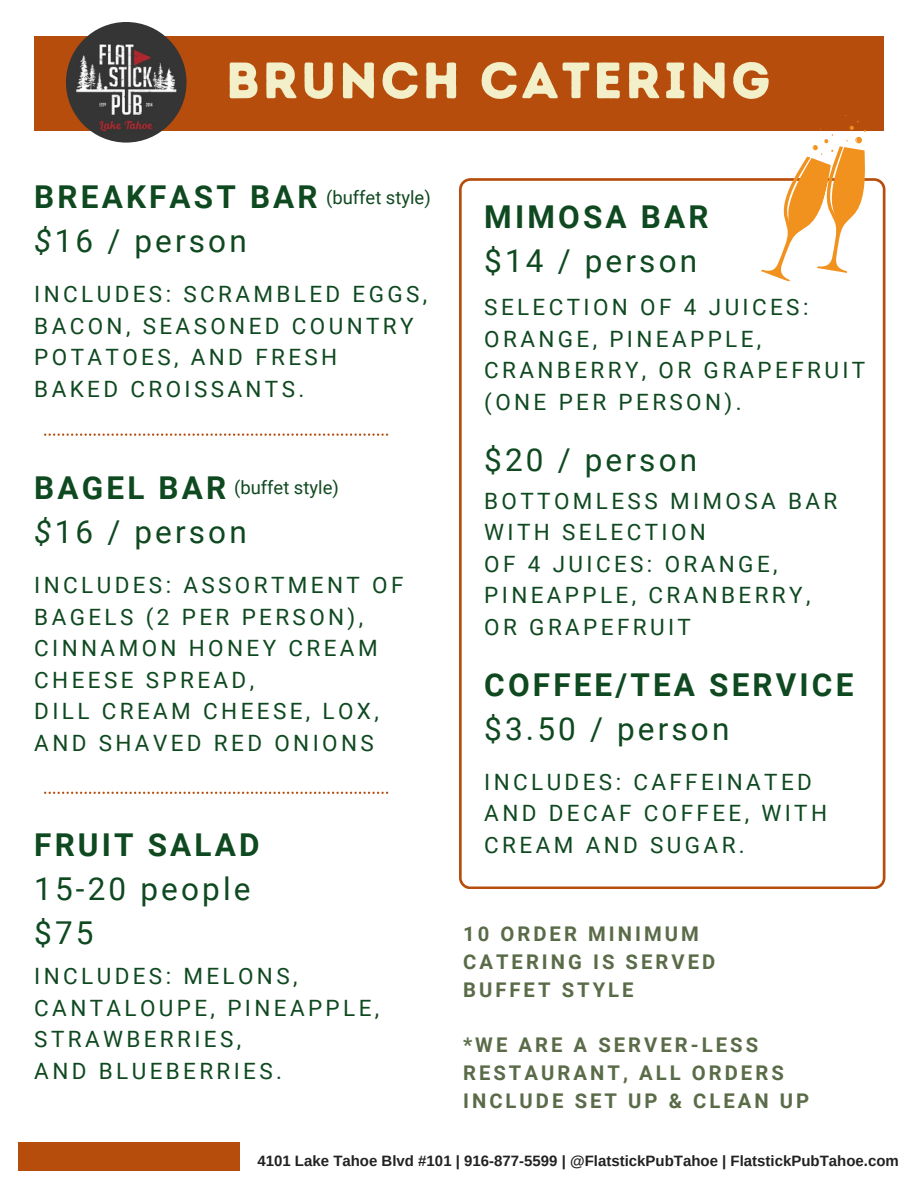
<style>
.page{position:relative;width:918px;height:1188px;background:#fff}
.page>*{position:absolute;margin:0;border:0;box-sizing:border-box;transform-origin:0 0}
.t1{font:51.15px "Intro Rust Base";letter-spacing:.06em;color:#f3efc9}
.t2{font:31.5px "Roboto";letter-spacing:.1em;color:#0f4920}
.t3{font:700 31.5px "Roboto";letter-spacing:.1em;color:#0f4920}
.t4{font:22.5px/31.5px "Roboto";letter-spacing:.15em;color:#0f4920}
.t5{font:700 20.25px/27.9px "Roboto";letter-spacing:.15em;color:#5a6b48}
.t6{font:18.45px "Roboto";color:#0f4920}
.t7{font:700 15px "Arimo";color:#222}
.s1{font-style:italic}
</style>
<div class="page">
<svg style="left:459px;top:178px;width:426px;height:711px"></svg>
<div style="left:34px;top:36px;width:850px;height:94px;background:#b64d0c"></div>
<svg style="left:44px;top:434px;width:344px;height:2px"></svg>
<svg style="left:44px;top:792px;width:344px;height:2px"></svg>
<svg style="left:760px;top:115px;width:117px;height:170px"></svg>
<div style="left:18px;top:1142px;width:222px;height:28px;background:#b64d0c"></div>
<img style="left:66px;top:22px;width:121px;height:121px;border-radius:50%">
<p class="t1" style="left:226px;top:50px;width:546px">BRUNCH CATERING</p>
<p class="t3" style="left:34px;top:178px;width:285px">BREAKFAST BAR</p>
<p class="t2" style="left:34px;top:222px;width:214px"><span class="s1">$</span>16 / person</p>
<p class="t4" style="left:34px;top:279px;width:395px">INCLUDES: SCRAMBLED EGGS,<br>BACON, SEASONED COUNTRY<br>POTATOES, AND FRESH</p>
<p class="t4" style="left:34px;top:373px;width:272px">BAKED CROISSANTS.</p>
<p class="t6" style="left:326px;top:187px;width:106px">(buffet style)</p>
<p class="t3" style="left:34px;top:470px;width:193px">BAGEL BAR</p>
<p class="t2" style="left:34px;top:514px;width:214px"><span class="s1">$</span>16 / person</p>
<p class="t4" style="left:34px;top:570px;width:371px">INCLUDES: ASSORTMENT OF<br>BAGELS (2 PER PERSON),<br>CINNAMON HONEY CREAM</p>
<p class="t4" style="left:34px;top:665px;width:221px">CHEESE SPREAD,</p>
<p class="t4" style="left:34px;top:696px;width:346px">DILL CREAM CHEESE, LOX,</p>
<p class="t4" style="left:34px;top:728px;width:341px">AND SHAVED RED ONIONS</p>
<p class="t6" style="left:234px;top:477px;width:106px">(buffet style)</p>
<p class="t3" style="left:34px;top:827px;width:227px">FRUIT SALAD</p>
<p class="t2" style="left:34px;top:871px;width:218px">15-20 people</p>
<p class="t2" style="left:34px;top:915px;width:61px">$75</p>
<p class="t4" style="left:34px;top:961px;width:346px">INCLUDES: MELONS,<br>CANTALOUPE, PINEAPPLE,<br>STRAWBERRIES,</p>
<p class="t4" style="left:34px;top:1055px;width:249px">AND BLUEBERRIES.</p>
<p class="t3" style="left:484px;top:198px;width:226px">MIMOSA BAR</p>
<p class="t2" style="left:484px;top:242px;width:214px">$14 / person</p>
<p class="t4" style="left:484px;top:292px;width:382px">SELECTION OF 4 JUICES:<br>ORANGE, PINEAPPLE,<br>CRANBERRY, OR GRAPEFRUIT (ONE PER PERSON).</p>
<p class="t2" style="left:484px;top:442px;width:214px">$20 / person</p>
<p class="t4" style="left:484px;top:485px;width:355px">BOTTOMLESS MIMOSA BAR<br>WITH SELECTION</p>
<p class="t4" style="left:484px;top:548px;width:328px">OF 4 JUICES: ORANGE,<br>PINEAPPLE, CRANBERRY,</p>
<p class="t4" style="left:484px;top:611px;width:208px">OR GRAPEFRUIT</p>
<p class="t3" style="left:484px;top:667px;width:371px">COFFEE/TEA SERVICE</p>
<p class="t2" style="left:484px;top:711px;width:247px">$3.50 / person</p>
<p class="t4" style="left:484px;top:766px;width:344px">INCLUDES: CAFFEINATED<br>AND DECAF COFFEE, WITH<br>CREAM AND SUGAR.</p>
<p class="t5" style="left:463px;top:920px;width:237px">10 ORDER MINIMUM</p>
<p class="t5" style="left:463px;top:948px;width:254px">CATERING IS SERVED</p>
<p class="t5" style="left:463px;top:976px;width:172px">BUFFET STYLE</p>
<p class="t5" style="left:463px;top:1031px;width:322px">*WE ARE A SERVER-LESS<br>RESTAURANT, ALL ORDERS</p>
<p class="t5" style="left:463px;top:1087px;width:348px">INCLUDE SET UP &amp; CLEAN UP</p>
<p class="t7" style="left:257px;top:1153px;width:643px">4101 Lake Tahoe Blvd #101 | 916-877-5599 | @FlatstickPubTahoe | FlatstickPubTahoe.com</p>
</div>
